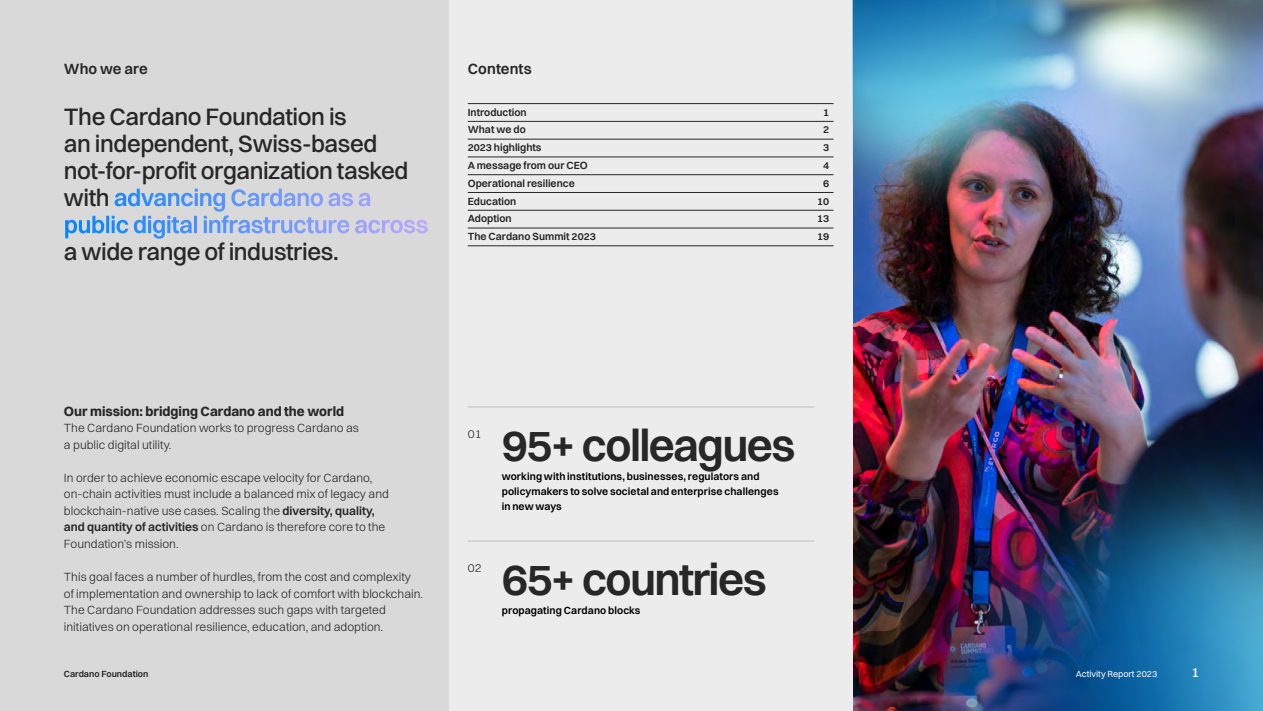
<style>
.page{position:relative;width:1263px;height:711px;background:#fff}
.page>*{position:absolute;margin:0;border:0;box-sizing:border-box;transform-origin:0 0}
.t1{font:600 45px "Switzer";letter-spacing:-.035em;color:#272727}
.t2{font:500 24px/27px "Switzer";letter-spacing:-.02em;color:#272727}
.t3{font:600 15px "Switzer";letter-spacing:.005em;color:#272727}
.t4{font:700 13.5px "Switzer";color:#272727}
.t5{font:500 13.5px "Switzer";color:#fff}
.t6{font:300 12px/16.5px "Switzer";color:#272727}
.t7{font:600 10.5px/15px "Switzer";letter-spacing:.01em;color:#000}
.t8{font:600 10.5px "Switzer";color:#272727}
.t9{font:9px "Switzer";color:#fff}
.t10{font:600 9px "Switzer";color:#272727}
.s1{font-weight:600;color:#fff}
.s2{font-weight:600}
</style>
<div class="page">
<div style="left:0;top:0;width:449px;height:710px;background:#d9d9d9"></div>
<img style="left:853px;top:0;width:410px;height:710px">
<div style="left:449px;top:0;width:404px;height:710px;background:#ececec"></div>
<hr style="left:468px;top:406px;width:346px;height:1px;background:#bebebe">
<hr style="left:468px;top:540px;width:346px;height:1px;background:#bebebe">
<hr style="left:468px;top:103px;width:365px;height:1px;background:#272727">
<hr style="left:468px;top:121px;width:365px;height:1px;background:#272727">
<hr style="left:468px;top:139px;width:365px;height:1px;background:#272727">
<hr style="left:468px;top:156px;width:365px;height:1px;background:#272727">
<hr style="left:468px;top:174px;width:365px;height:1px;background:#272727">
<hr style="left:468px;top:192px;width:365px;height:1px;background:#272727">
<hr style="left:468px;top:210px;width:365px;height:1px;background:#272727">
<hr style="left:468px;top:227px;width:365px;height:1px;background:#272727">
<hr style="left:468px;top:245px;width:365px;height:1px;background:#272727">
<p class="t3" style="left:64px;top:60px;width:86px">Who we are</p>
<h2 class="t2" style="left:64px;top:103px;width:366px">The Cardano Foundation is<br>an independent, Swiss-based not-for-profit organization tasked with <span class="s1">advancing Cardano as a public digital infrastructure across</span></h2>
<h2 class="t2" style="left:64px;top:238px;width:277px">a wide range of industries.</h2>
<p class="t3" style="left:468px;top:60px;width:65px">Contents</p>
<p class="t8" style="left:468px;top:105px;width:61px">Introduction</p>
<p class="t8" style="left:823px;top:105px;width:8px">1</p>
<p class="t8" style="left:468px;top:123px;width:60px">What we do</p>
<p class="t8" style="left:823px;top:123px;width:8px">2</p>
<p class="t8" style="left:468px;top:141px;width:75px">2023 highlights</p>
<p class="t8" style="left:823px;top:141px;width:8px">3</p>
<p class="t8" style="left:468px;top:159px;width:122px">A message from our CEO</p>
<p class="t8" style="left:823px;top:159px;width:8px">4</p>
<p class="t8" style="left:468px;top:176px;width:109px">Operational resilience</p>
<p class="t8" style="left:823px;top:176px;width:8px">6</p>
<p class="t8" style="left:468px;top:194px;width:50px">Education</p>
<p class="t8" style="left:817px;top:194px;width:14px">10</p>
<p class="t8" style="left:468px;top:212px;width:45px">Adoption</p>
<p class="t8" style="left:817px;top:212px;width:14px">13</p>
<p class="t8" style="left:468px;top:230px;width:130px">The Cardano Summit 2023</p>
<p class="t8" style="left:817px;top:230px;width:14px">19</p>
<p class="t4" style="left:64px;top:402px;width:282px">Our mission: bridging Cardano and the world</p>
<p class="t6" style="left:64px;top:419px;width:297px">The Cardano Foundation works to progress Cardano as a public digital utility.</p>
<p class="t6" style="left:64px;top:469px;width:327px">In order to achieve economic escape velocity for Cardano, on-chain activities must include a balanced mix of legacy and blockchain-native use cases. Scaling the <span class="s2">diversity, quality, and quantity of activities</span> on Cardano is therefore core to the Foundation’s mission.</p>
<p class="t6" style="left:64px;top:568px;width:361px">This goal faces a number of hurdles, from the cost and complexity of implementation and ownership to lack of comfort with blockchain.<br>The Cardano Foundation addresses such gaps with targeted initiatives on operational resilience, education, and adoption.</p>
<p class="t6" style="left:468px;top:425px;width:15px">01</p>
<p class="t6" style="left:468px;top:559px;width:15px">02</p>
<h1 class="t1" style="left:502px;top:417px;width:295px">95+ colleagues</h1>
<p class="t7" style="left:502px;top:468px;width:278px">working with institutions, businesses, regulators and policymakers to solve societal and enterprise challenges in new ways</p>
<h1 class="t1" style="left:502px;top:551px;width:266px">65+ countries</h1>
<p class="t7" style="left:502px;top:602px;width:140px">propagating Cardano blocks</p>
<p class="t10" style="left:64px;top:667px;width:86px">Cardano Foundation</p>
<p class="t9" style="left:1076px;top:667px;width:83px">Activity Report 2023</p>
<p class="t5" style="left:1191px;top:663px;width:9px">1</p>
</div>
